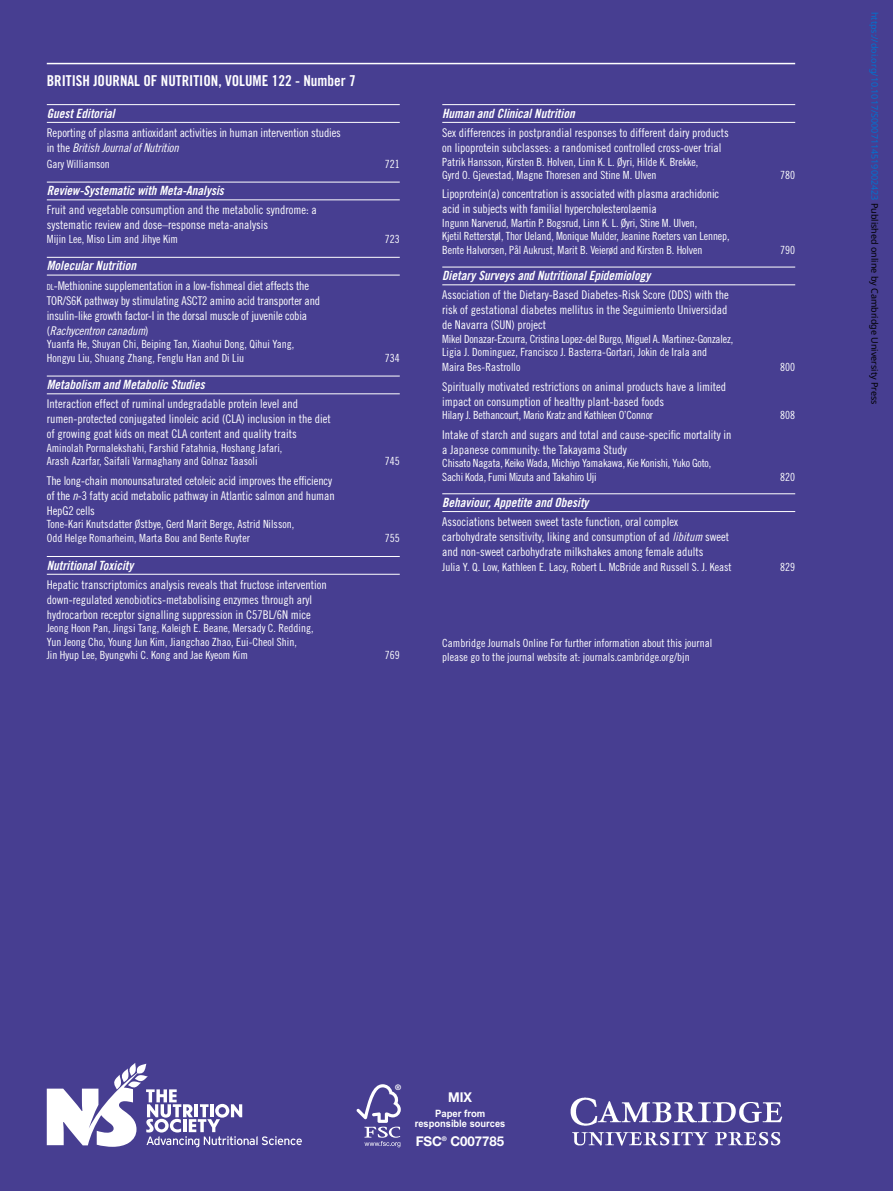
<style>
.page{position:relative;width:893px;height:1191px;background:#473e91}
.page>*{position:absolute;margin:0;border:0;box-sizing:border-box;transform-origin:0 0}
.t1{font:15px "Trade Gothic Bold Cond Twenty";color:#fff}
.t2{font:700 13.5px "Helvetica Neue";color:#fff}
.t3{font:700 13.5px "Helvetica Neue";color:#fff;scale:.95 1}
.t4{font:12.75px "Trade Gothic Bold Cond Twenty Obl";color:#fff}
.t5{font:12px/15px "Trade Gothic Cond Eighteen";color:#fff}
.t6{font:12px "Trade Gothic LT Std Cn 18 Obl";letter-spacing:-.015em;color:#fff}
.t7{font:11.25px/13.5px "Trade Gothic Cond Eighteen";color:#fff}
.t8{font:11.25px/13.5px "Trade Gothic Cond Eighteen";letter-spacing:-.02em;color:#fff}
.t9{font:700 10.2px "Arial";color:#fff;scale:.91 1}
.t10{font:700 10.05px "Arial";color:#fff;scale:.95 1}
.t11{font:9px "Noto Sans";color:#0172cf}
.t12{font:700 7.65px "Helvetica Neue";color:#fff}
.s1{font-family:"Trade Gothic Cond Eighteen"}
.s2{font-size:8.4px}
.s3{font-family:"Trade Gothic LT Std Cn 18 Obl"}
.s4{font-family:"Trade Gothic LT Std Cn 18"}
.s5{color:#000}
.s6{font-size:13.35px}
</style>
<div class="page">
<hr style="left:47px;top:63px;width:748px;height:1px;background:#fff">
<img style="left:570px;top:1097px;width:212px;height:49px">
<hr style="left:47px;top:104px;width:353px;height:1px;background:#fff">
<hr style="left:47px;top:122px;width:353px;height:1px;background:#fff">
<hr style="left:47px;top:182px;width:353px;height:1px;background:#fff">
<hr style="left:47px;top:199px;width:353px;height:1px;background:#fff">
<hr style="left:47px;top:257px;width:353px;height:1px;background:#fff">
<hr style="left:47px;top:275px;width:353px;height:1px;background:#fff">
<hr style="left:47px;top:376px;width:353px;height:1px;background:#fff">
<hr style="left:47px;top:393px;width:353px;height:1px;background:#fff">
<hr style="left:47px;top:556px;width:353px;height:1px;background:#fff">
<hr style="left:47px;top:574px;width:353px;height:1px;background:#fff">
<hr style="left:442px;top:104px;width:353px;height:1px;background:#fff">
<hr style="left:442px;top:122px;width:353px;height:1px;background:#fff">
<hr style="left:442px;top:267px;width:353px;height:1px;background:#fff">
<hr style="left:442px;top:284px;width:353px;height:1px;background:#fff">
<hr style="left:442px;top:493px;width:353px;height:1px;background:#fff">
<hr style="left:442px;top:511px;width:353px;height:1px;background:#fff">
<svg style="left:357px;top:1084px;width:44px;height:63px"></svg>
<svg style="left:47px;top:1063px;width:255px;height:84px"></svg>
<p class="t1" style="left:47px;top:71px;width:311px">BRITISH JOURNAL OF NUTRITION, VOLUME 122 - Number 7</p>
<p class="t4" style="left:47px;top:105px;width:69px">Guest Editorial</p>
<p class="t5" style="left:47px;top:125px;width:296px">Reporting of plasma antioxidant activities in human intervention studies</p>
<p class="t6" style="left:47px;top:141px;width:133px"><span class="s1">in the</span> British Journal of Nutrition</p>
<p class="t7" style="left:47px;top:157px;width:65px">Gary Williamson</p>
<p class="t7" style="left:385px;top:157px;width:16px">721</p>
<p class="t4" style="left:47px;top:183px;width:179px">Review-Systematic with Meta-Analysis</p>
<p class="t5" style="left:47px;top:203px;width:271px">Fruit and vegetable consumption and the metabolic syndrome: a systematic review and dose–response meta-analysis</p>
<p class="t7" style="left:47px;top:232px;width:133px">Mijin Lee, Miso Lim and Jihye Kim</p>
<p class="t7" style="left:385px;top:232px;width:16px">723</p>
<p class="t4" style="left:47px;top:258px;width:91px">Molecular Nutrition</p>
<p class="t5" style="left:47px;top:278px;width:275px"><span class="s2">dl</span>-Methionine supplementation in a low-fishmeal diet affects the<br>TOR/S6K pathway by stimulating ASCT2 amino acid transporter and insulin-like growth factor-I in the dorsal muscle of juvenile cobia</p>
<p class="t6" style="left:47px;top:323px;width:103px"><span class="s1">(</span>Rachycentron canadum<span class="s1">)</span></p>
<p class="t7" style="left:47px;top:337px;width:249px">Yuanfa He, Shuyan Chi, Beiping Tan, Xiaohui Dong, Qihui Yang,<br>Hongyu Liu, Shuang Zhang, Fenglu Han and Di Liu</p>
<p class="t7" style="left:385px;top:351px;width:16px">734</p>
<p class="t4" style="left:47px;top:377px;width:159px">Metabolism and Metabolic Studies</p>
<p class="t5" style="left:47px;top:396px;width:285px">Interaction effect of ruminal undegradable protein level and rumen-protected conjugated linoleic acid (CLA) inclusion in the diet of growing goat kids on meat CLA content and quality traits</p>
<p class="t7" style="left:47px;top:441px;width:237px">Aminolah Pormalekshahi, Farshid Fatahnia, Hoshang Jafari,<br>Arash Azarfar, Saifali Varmaghany and Golnaz Taasoli</p>
<p class="t5" style="left:47px;top:473px;width:289px">The long-chain monounsaturated cetoleic acid improves the efficiency of the <span class="s3">n</span><span class="s4">-3</span> fatty acid metabolic pathway in Atlantic salmon and human<br>HepG2 cells</p>
<p class="t7" style="left:47px;top:517px;width:249px">Tone-Kari Knutsdatter Østbye, Gerd Marit Berge, Astrid Nilsson,<br>Odd Helge Romarheim, Marta Bou and Bente Ruyter</p>
<p class="t4" style="left:47px;top:557px;width:88px">Nutritional Toxicity</p>
<p class="t5" style="left:47px;top:577px;width:281px">Hepatic transcriptomics analysis reveals that fructose intervention down-regulated xenobiotics-metabolising enzymes through aryl hydrocarbon receptor signalling suppression in C57BL/6N mice</p>
<p class="t7" style="left:47px;top:621px;width:268px">Jeong Hoon Pan, Jingsi Tang, Kaleigh E. Beane, Mersady C. Redding,<br>Yun Jeong Cho, Young Jun Kim, Jiangchao Zhao, Eui-Cheol Shin,<br>Jin Hyup Lee, Byungwhi C. Kong and Jae Kyeom Kim</p>
<p class="t7" style="left:385px;top:454px;width:16px">745</p>
<p class="t7" style="left:385px;top:531px;width:16px">755</p>
<p class="t7" style="left:385px;top:648px;width:16px">769</p>
<p class="t4" style="left:442px;top:105px;width:134px">Human and Clinical Nutrition</p>
<p class="t5" style="left:442px;top:125px;width:288px">Sex differences in postprandial responses to different dairy products on lipoprotein subclasses: a randomised controlled cross-over trial</p>
<p class="t7" style="left:442px;top:155px;width:258px">Patrik Hansson, Kirsten B. Holven, Linn K. L. Øyri, Hilde K. Brekke,<br>Gyrd O. Gjevestad, Magne Thoresen and Stine M. Ulven</p>
<p class="t5" style="left:442px;top:186px;width:279px">Lipoprotein(a) concentration is associated with plasma arachidonic acid in subjects with familial hypercholesterolaemia</p>
<p class="t7" style="left:442px;top:216px;width:289px">Ingunn Narverud, Martin P. Bogsrud, Linn K. L. Øyri, Stine M. Ulven,<br>Kjetil Retterstøl, Thor Ueland, Monique Mulder, Jeanine Roeters van Lennep,<br>Bente Halvorsen, Pål Aukrust, Marit B. Veierød and Kirsten B. Holven</p>
<p class="t7" style="left:780px;top:168px;width:16px">780</p>
<p class="t7" style="left:780px;top:243px;width:16px">790</p>
<p class="t4" style="left:442px;top:268px;width:210px">Dietary Surveys and Nutritional Epidemiology</p>
<p class="t5" style="left:442px;top:287px;width:288px;text-align:justify">Association of the Dietary-Based Diabetes-Risk Score (DDS) with the risk of gestational diabetes mellitus in the Seguimiento Universidad de Navarra (SUN) project</p>
<p class="t8" style="left:442px;top:332px;width:293px">Mikel Donazar-Ezcurra, Cristina Lopez-del Burgo, Miguel A. Martinez-Gonzalez,<br>Ligia J. Dominguez, Francisco J. Basterra-Gortari, Jokin de Irala and</p>
<p class="t7" style="left:442px;top:360px;width:80px">Maira Bes-Rastrollo</p>
<p class="t7" style="left:780px;top:360px;width:16px">800</p>
<p class="t5" style="left:442px;top:379px;width:285px">Spiritually motivated restrictions on animal products have a limited impact on consumption of healthy plant-based foods</p>
<p class="t8" style="left:442px;top:408px;width:212px">Hilary J. Bethancourt, Mario Kratz and Kathleen O’Connor</p>
<p class="t7" style="left:780px;top:408px;width:16px">808</p>
<p class="t5" style="left:442px;top:426px;width:291px">Intake of starch and sugars and total and cause-specific mortality in a Japanese community: the Takayama Study</p>
<p class="t8" style="left:442px;top:456px;width:270px">Chisato Nagata, Keiko Wada, Michiyo Yamakawa, Kie Konishi, Yuko Goto,<br>Sachi Koda, Fumi Mizuta and Takahiro Uji</p>
<p class="t7" style="left:780px;top:469px;width:16px">820</p>
<p class="t4" style="left:442px;top:494px;width:148px">Behaviour, Appetite and Obesity</p>
<p class="t5" style="left:442px;top:514px;width:288px">Associations between sweet taste function, oral complex carbohydrate sensitivity, liking and consumption of ad <span class="s3">libitum</span> sweet and non-sweet carbohydrate milkshakes among female adults</p>
<p class="t7" style="left:442px;top:560px;width:291px">Julia Y. Q. Low, Kathleen E. Lacy, Robert L. McBride and Russell S. J. Keast</p>
<p class="t7" style="left:780px;top:560px;width:16px">829</p>
<p class="t7" style="left:442px;top:636px;width:271px">Cambridge Journals Online For further information about this journal please go to the journal website at: journals.cambridge.org/bjn</p>
<p class="t11" style="left:881px;top:12px;width:394px;rotate:90deg">https://doi.org/10.1017/S0007114519002423 <span class="s5">Published online by Cambridge University Press</span></p>
<p class="t12" style="left:395px;top:1082px;width:8px">®</p>
<p class="t3" style="left:448px;top:1089px;width:27px">MIX</p>
<p class="t10" style="left:435px;top:1107px;width:54px">Paper from</p>
<p class="t9" style="left:415px;top:1116px;width:101px">responsible sources</p>
<p class="t2" style="left:416px;top:1133px;width:90px"><span class="s6">FSC</span><sup>®</sup> C007785</p>
</div>
